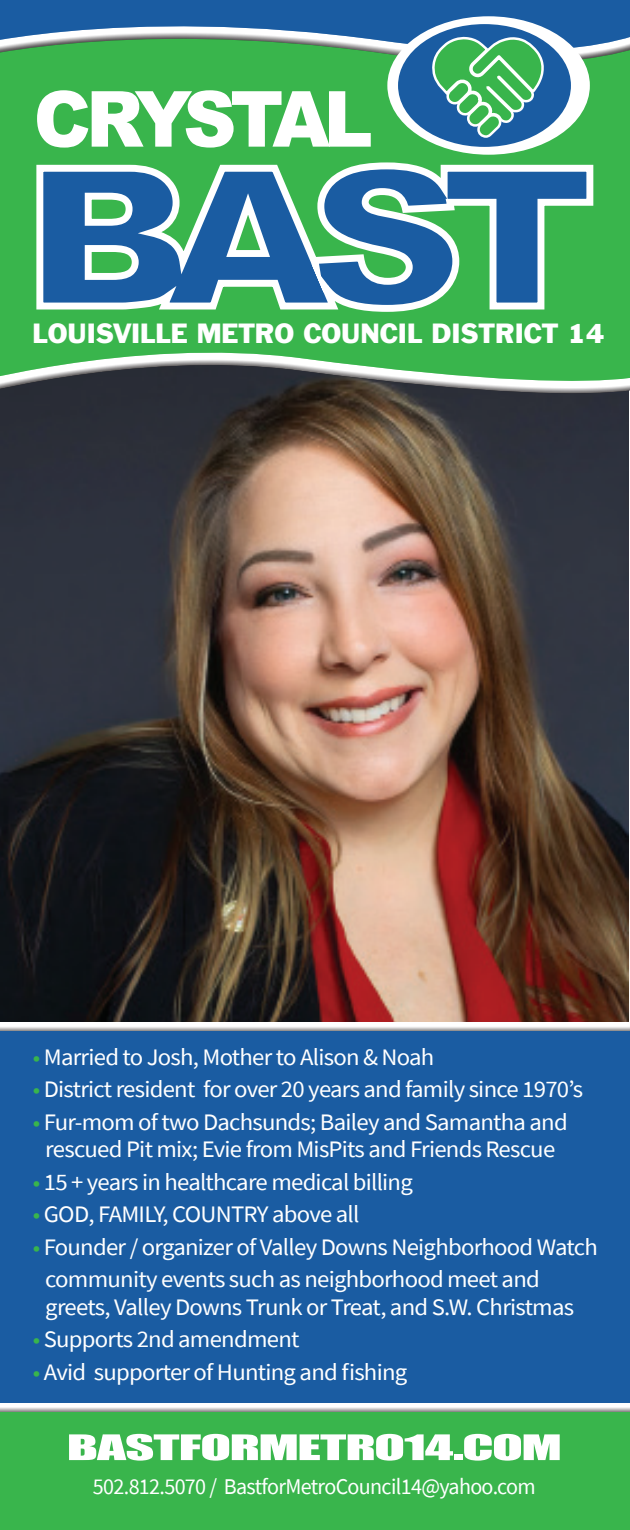
<style>
.page{position:relative;width:630px;height:1530px;background:#fff}
.page>*{position:absolute;margin:0;border:0;box-sizing:border-box;transform-origin:0 0}
.t1{font:32.5px "Impact";letter-spacing:-.02em;color:#fff;scale:1.75 1}
.t2{font:27px "Franklin Gothic";color:#fff}
.t3{font:25.5px "Franklin Gothic";color:#fff}
.t4{font:23.75px/27.5px "Source Sans Pro";letter-spacing:-.03em;color:#fff;text-align:center;scale:1.05 1}
.t5{font:22.5px "Source Sans Pro";letter-spacing:-.03em;color:#fff}
.s1{color:#39b54c}
</style>
<div class="page">
<img style="left:0;top:412px;width:628px;height:607px">
<div style="left:0;top:1028px;width:630px;height:502px;background:#1a5ca2"></div>
<div style="left:0;top:1019px;width:630px;height:13px;background:#231f20;opacity:.75"></div>
<svg style="left:0;top:403px;width:629px;height:9px;background:#302f32"></svg>
<div style="left:0;top:3px;width:630px;height:393px;background:#1a5ca2"></div>
<div style="left:0;top:12px;width:630px;height:391px;background:#231f20;opacity:.75"></div>
<div style="left:387px;top:16px;width:203px;height:139px;background:#fff;border-radius:50%"></div>
<div style="left:398px;top:24px;width:173px;height:123px;background:#1a5ca2;border-radius:50%"></div>
<svg style="left:17px;top:86px;width:354px;height:62px;background:#9edba8"></svg>
<svg style="left:33px;top:159px;width:564px;height:164px"></svg>
<svg style="left:430px;top:35px;width:115px;height:151px"></svg>
<div style="left:0;top:1410px;width:630px;height:120px;background:#39b54c"></div>
<div style="left:0;top:1400px;width:630px;height:12px;background:#231f20;opacity:.75"></div>
<p class="t3" style="left:32px;top:317px;width:574px">LOUISVILLE METRO COUNCIL DISTRICT 14</p>
<p class="t2" style="left:10px;top:325px;width:607px">LOUISVILLE METRO COUNCIL DISTRICT 14</p>
<p class="t4" style="left:33px;top:1043px;width:384px"><span class="s1">•</span> Married to Josh, Mother to Alison &amp; Noah</p>
<p class="t4" style="left:33px;top:1076px;width:526px"><span class="s1">•</span> District resident for over 20 years and family since 1970’s</p>
<p class="t4" style="left:33px;top:1108px;width:511px"><span class="s1">•</span> Fur-mom of two Dachsunds; Bailey and Samantha and rescued Pit mix; Evie from MisPits and Friends Rescue</p>
<p class="t4" style="left:33px;top:1168px;width:363px"><span class="s1">•</span> 15 + years in healthcare medical billing</p>
<p class="t4" style="left:33px;top:1201px;width:313px"><span class="s1">•</span> GOD, FAMILY, COUNTRY above all</p>
<p class="t4" style="left:45px;top:1231px;width:528px;line-height:32.5px;text-align:left;text-indent:-12px"><span class="s1">•</span> Founder / organizer of Valley Downs Neighborhood Watch community events such as neighborhood meet and</p>
<p class="t4" style="left:45px;top:1293px;width:505px">greets, Valley Downs Trunk or Treat, and S.W. Christmas</p>
<p class="t4" style="left:33px;top:1326px;width:256px"><span class="s1">•</span> Supports 2nd amendment</p>
<p class="t4" style="left:33px;top:1358px;width:358px"><span class="s1">•</span> Avid supporter of Hunting and fishing</p>
<h1 class="t1" style="left:67px;top:1422px;width:285px">BASTFORMETRO14.COM</h1>
<p class="t5" style="left:93px;top:1472px;width:444px">502.812.5070 / BastforMetroCouncil14@yahoo.com</p>
</div>
